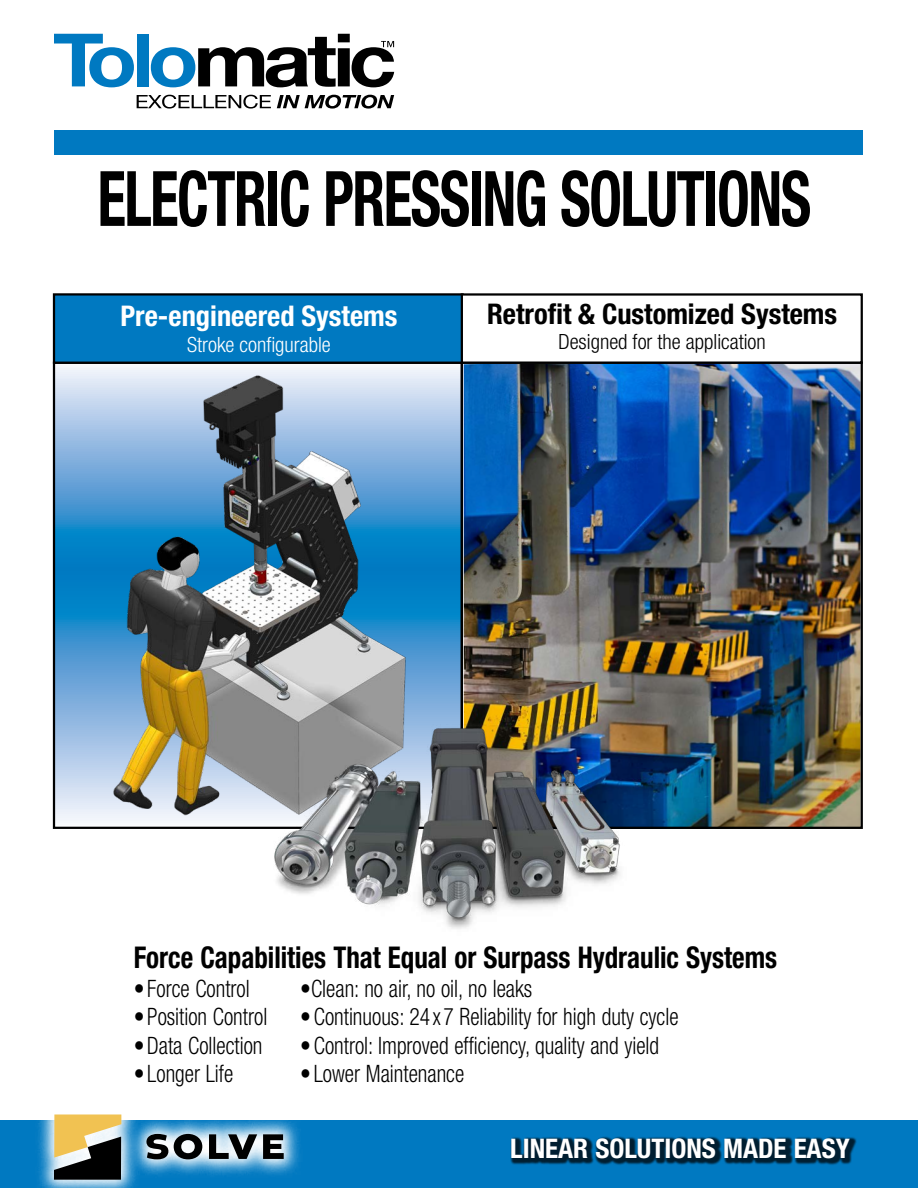
<style>
.page{position:relative;width:918px;height:1188px;background:#fff}
.page>*{position:absolute;margin:0;border:0;box-sizing:border-box;transform-origin:0 0}
.t1{font:700 condensed 76.5px "Helvetica Neue LT Std";letter-spacing:-.025em;color:#000;scale:.77 1}
.t2{font:700 condensed 30px "Helvetica Neue LT Std";color:#000;scale:.9 1}
.t3{font:700 condensed 28.5px "Helvetica Neue LT Std";color:#000}
.t4{font:700 condensed 28.5px "Helvetica Neue LT Std";color:#fff}
.t5{font:700 condensed 27px "Helvetica Neue LT Std";color:#fff}
.t6{font:300 condensed 24px "Helvetica Neue LT Std";color:#000;scale:.9 1}
.t7{font:300 condensed 21px "Helvetica Neue LT Std";color:#000}
.t8{font:300 condensed 21px "Helvetica Neue LT Std";color:#fff}
</style>
<div class="page">
<img style="left:464px;top:365px;width:396px;height:461px">
<div style="left:54px;top:130px;width:809px;height:24px;background:#0079c1"></div>
<div style="left:54px;top:294px;width:409px;height:69px;background:#0079c1"></div>
<div style="left:53px;top:293px;width:411px;height:71px;border:2px solid #000"></div>
<div style="left:0;top:1120px;width:918px;height:68px;background:#0079c1"></div>
<div style="left:510px;top:1136px;width:347px;height:29px;background:#000;opacity:.75"></div>
<svg style="left:137px;top:95px;width:134px;height:14px"></svg>
<svg style="left:277px;top:95px;width:117px;height:14px"></svg>
<svg style="left:54px;top:34px;width:80px;height:53px"></svg>
<div style="left:137px;top:34px;width:12px;height:52px;background:#0079c1"></div>
<svg style="left:151px;top:34px;width:243px;height:53px"></svg>
<div style="left:461px;top:293px;width:402px;height:71px;border:2px solid #000"></div>
<svg style="left:38px;top:1114px;width:261px;height:74px"></svg>
<svg style="left:146px;top:1134px;width:22px;height:25px"></svg>
<svg style="left:174px;top:1134px;width:28px;height:25px"></svg>
<svg style="left:209px;top:1134px;width:48px;height:25px"></svg>
<svg style="left:263px;top:1134px;width:21px;height:25px"></svg>
<svg style="left:54px;top:1114px;width:67px;height:66px;background:#918055"></svg>
<img style="left:55px;top:355px;width:399px;height:471px">
<img style="left:268px;top:724px;width:358px;height:205px">
<h1 class="t1" style="left:98px;top:152px;width:928px">ELECTRIC PRESSING SOLUTIONS</h1>
<p class="t4" style="left:121px;top:299px;width:278px">Pre-engineered Systems</p>
<p class="t8" style="left:187px;top:332px;width:145px">Stroke configurable</p>
<p class="t3" style="left:487px;top:296px;width:352px">Retrofit &amp; Customized Systems</p>
<p class="t7" style="left:558px;top:329px;width:209px">Designed for the application</p>
<p class="t2" style="left:134px;top:940px;width:716px">Force Capabilities That Equal or Surpass Hydraulic Systems</p>
<p class="t6" style="left:134px;top:975px;width:130px">• Force Control</p>
<p class="t6" style="left:300px;top:975px;width:259px">•Clean: no air, no oil, no leaks</p>
<p class="t6" style="left:134px;top:1003px;width:150px">• Position Control</p>
<p class="t6" style="left:300px;top:1003px;width:422px">•Continuous: 24 x 7 Reliability for high duty cycle</p>
<p class="t6" style="left:134px;top:1032px;width:145px">•Data Collection</p>
<p class="t6" style="left:300px;top:1032px;width:400px">•Control: Improved efficiency, quality and yield</p>
<p class="t6" style="left:134px;top:1060px;width:112px">•Longer Life</p>
<p class="t6" style="left:300px;top:1060px;width:184px">• Lower Maintenance</p>
<p class="t5" style="left:510px;top:1132px;width:341px">LINEAR SOLUTIONS MADE EASY</p>
</div>
